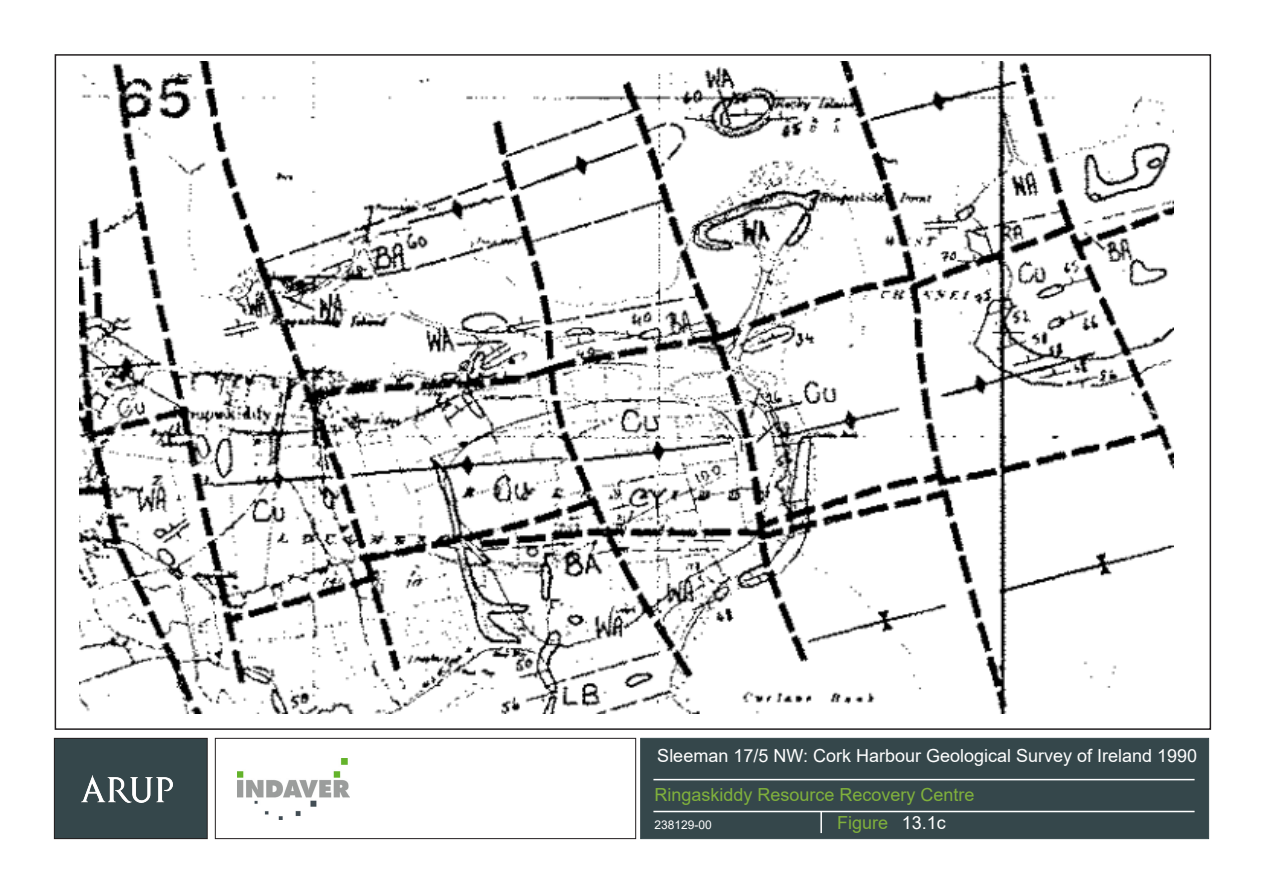
<style>
.page{position:relative;width:1263px;height:893px;background:#fff}
.page>*{position:absolute;margin:0;border:0;box-sizing:border-box;transform-origin:0 0}
.t1{font:18px "Arial";color:#fff}
.t2{font:18px/28.5px "Arial";color:#80b13c}
.t3{font:12px "Arial";color:#fff}
</style>
<div class="page">
<div style="left:54px;top:738px;width:153px;height:101px;background:#35474b"></div>
<img style="left:82px;top:775px;width:91px;height:28px">
<div style="left:54px;top:738px;width:154px;height:101px;border:1px solid #231f20"></div>
<div style="left:215px;top:738px;width:421px;height:101px;border:1px solid #231f20"></div>
<div style="left:640px;top:738px;width:569px;height:101px;background:#35474b"></div>
<img style="left:237px;top:758px;width:112px;height:62px">
<hr style="left:653px;top:779px;width:541px;height:1px;background:#fff">
<hr style="left:653px;top:811px;width:541px;height:1px;background:#fff">
<hr style="left:820px;top:812px;width:2px;height:21px;background:#fff">
<img style="left:80px;top:61px;width:1093px;height:652px">
<p class="t1" style="left:657px;top:744px;width:541px">Sleeman 17/5 NW: Cork Harbour Geological Survey of Ireland 1990</p>
<p class="t2" style="left:837px;top:780px;width:139px;text-indent:-183px">Ringaskiddy Resource Recovery Centre<br>Figure</p>
<p class="t1" style="left:902px;top:811px;width:46px">13.1c</p>
<p class="t3" style="left:654px;top:816px;width:59px">238129-00</p>
</div>
